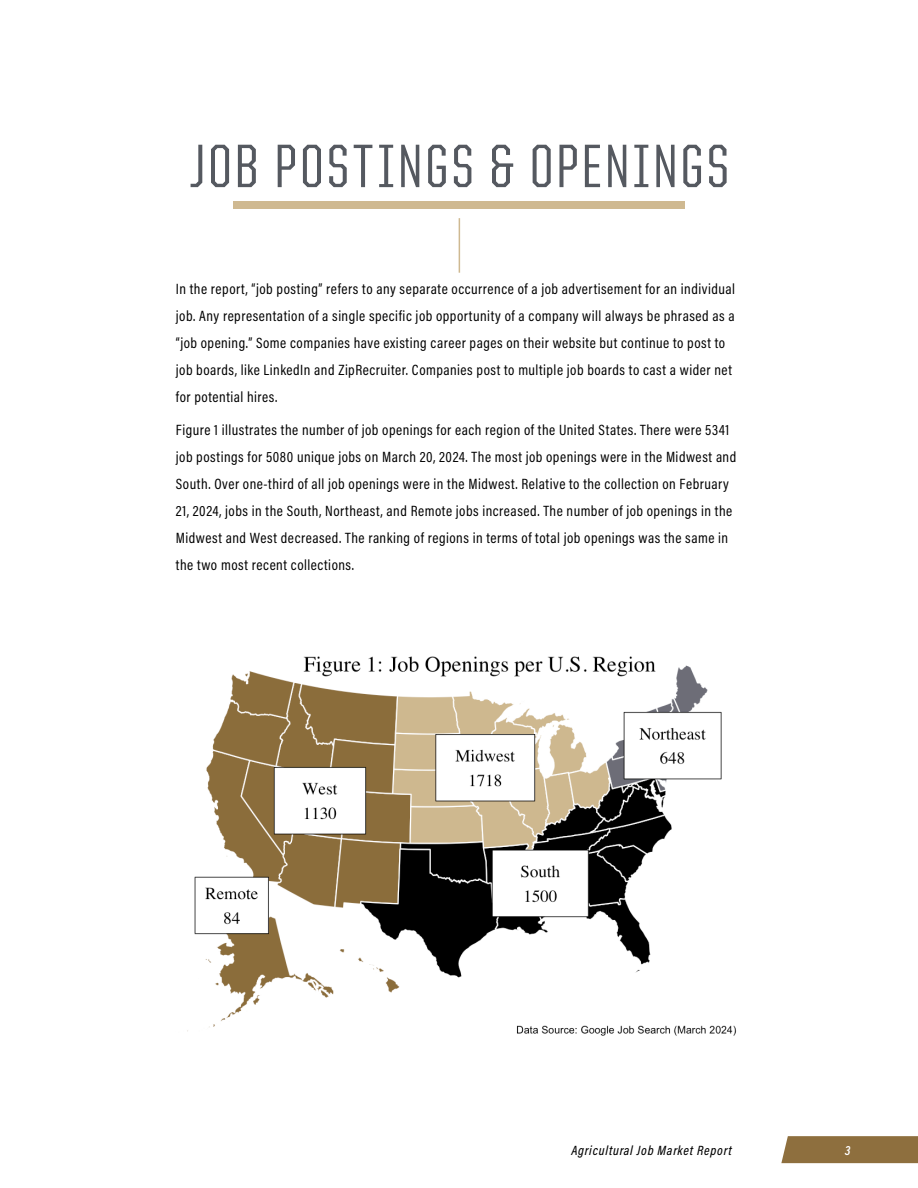
<style>
.page{position:relative;width:918px;height:1188px;background:#fff}
.page>*{position:absolute;margin:0;border:0;box-sizing:border-box;transform-origin:0 0}
.t1{font:500 61.5px "United Sans Cond";letter-spacing:.05em;color:#555960}
.Body_text_Acumin_10_18{font:15px/27px "Acumin Pro Cond";letter-spacing:.035em;color:#000}
.t2{font:italic 500 13.5px "Acumin Pro Cond";letter-spacing:.06em;color:#000}
.t3{font:italic 600 13.5px "Acumin Pro Cond";color:#fff}
</style>
<div class="page">
<div style="left:781px;top:1136px;width:137px;height:27px;background:#8e6f3e"></div>
<div style="left:234px;top:202px;width:451px;height:7px;background:#cfb991"></div>
<hr style="left:459px;top:218px;width:1px;height:55px;background:#cfb991">
<img style="left:187px;top:656px;width:549px;height:380px">
<p class="t1" style="left:190px;top:135px;width:540px">JOB POSTINGS &amp; OPENINGS</p>
<p class="Body_text_Acumin_10_18" style="left:176px;top:275px;width:561px">In the report, “job posting” refers to any separate occurrence of a job advertisement for an individual job. Any representation of a single specific job opportunity of a company will always be phrased as a “job opening.” Some companies have existing career pages on their website but continue to post to job boards, like LinkedIn and ZipRecruiter. Companies post to multiple job boards to cast a wider net for potential hires.</p>
<p class="Body_text_Acumin_10_18" style="left:176px;top:416px;width:562px">Figure 1 illustrates the number of job openings for each region of the United States. There were 5341 job postings for 5080 unique jobs on March 20, 2024. The most job openings were in the Midwest and South. Over one-third of all job openings were in the Midwest. Relative to the collection on February 21, 2024, jobs in the South, Northeast, and Remote jobs increased. The number of job openings in the Midwest and West decreased. The ranking of regions in terms of total job openings was the same in the two most recent collections.</p>
<p class="t2" style="left:571px;top:1141px;width:162px">Agricultural Job Market Report</p>
<p class="t3" style="left:845px;top:1141px;width:7px">3</p>
</div>
